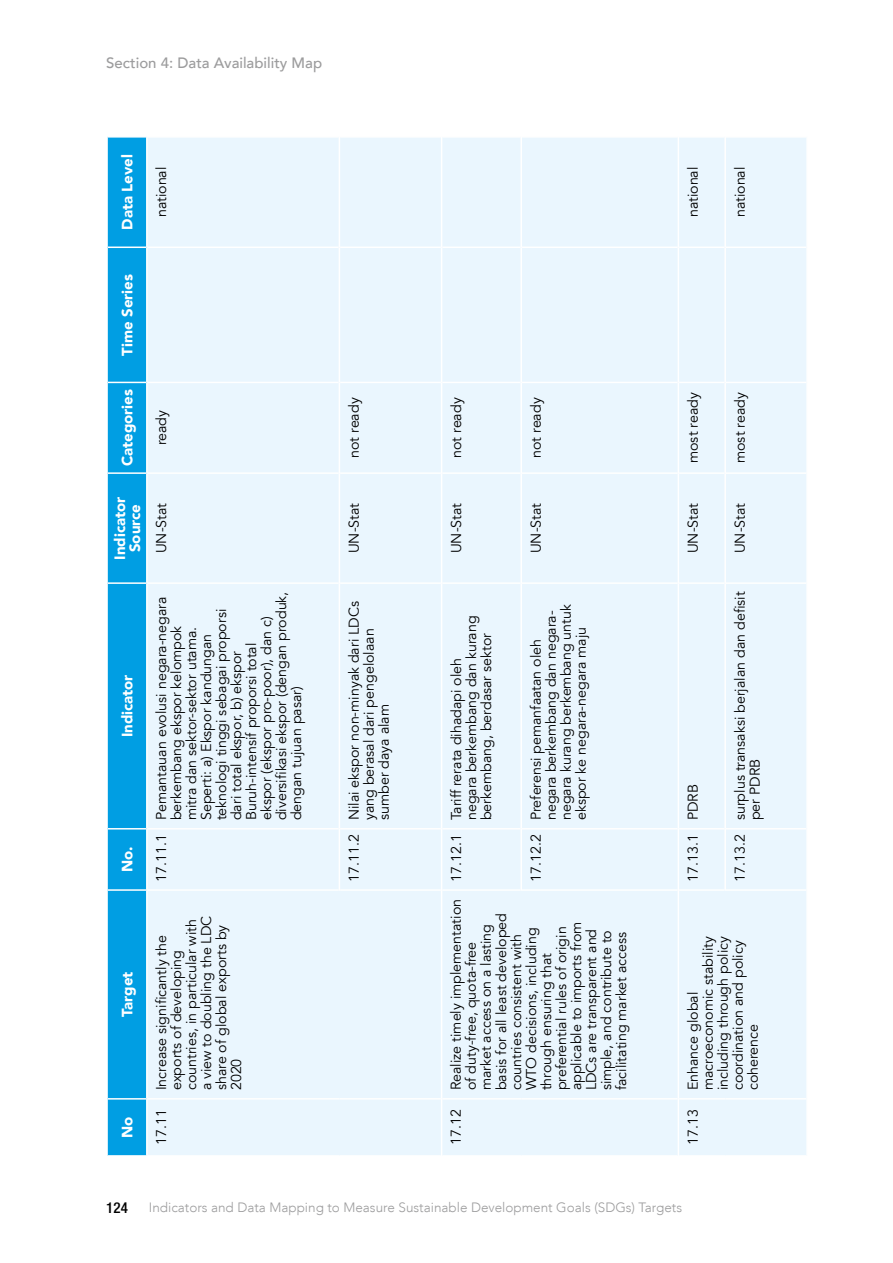
<style>
.page{position:relative;width:893px;height:1263px;background:#fff}
.page>*{position:absolute;margin:0;border:0;box-sizing:border-box;transform-origin:0 0}
.t1{font:900 15px/15px "Avenir LT";color:#fff;text-align:center}
.t2{font:500 15px "Avenir LT";color:#9c9c9d}
.t3{font:500 condensed 15px "Helvetica Neue LT Std";color:#000}
.t4{font:14.25px/15px "Avenir LT";color:#000}
.t5{font:300 13.5px "Avenir LT";color:#9c9c9d}
</style>
<div class="page">
<div style="left:108px;top:138px;width:38px;height:1017px;background:#009ee3"></div>
<div style="left:148px;top:138px;width:658px;height:1017px;background:#eaf6fe"></div>
<hr style="left:108px;top:1098px;width:38px;height:1px;background:#fff">
<hr style="left:108px;top:889px;width:38px;height:2px;background:#fff">
<hr style="left:108px;top:828px;width:38px;height:1px;background:#fff">
<hr style="left:108px;top:582px;width:38px;height:2px;background:#fff">
<hr style="left:108px;top:472px;width:38px;height:2px;background:#fff">
<hr style="left:108px;top:382px;width:38px;height:1px;background:#fff">
<hr style="left:108px;top:247px;width:38px;height:1px;background:#fff">
<hr style="left:148px;top:1098px;width:191px;height:1px;background:#fff">
<hr style="left:148px;top:889px;width:191px;height:2px;background:#fff">
<hr style="left:148px;top:828px;width:191px;height:1px;background:#fff">
<hr style="left:148px;top:582px;width:191px;height:2px;background:#fff">
<hr style="left:148px;top:472px;width:191px;height:2px;background:#fff">
<hr style="left:148px;top:382px;width:191px;height:1px;background:#fff">
<hr style="left:148px;top:247px;width:191px;height:1px;background:#fff">
<hr style="left:339px;top:1098px;width:102px;height:1px;background:#fff">
<hr style="left:339px;top:829px;width:1px;height:62px;background:#fff">
<hr style="left:340px;top:889px;width:101px;height:2px;background:#fff">
<hr style="left:339px;top:583px;width:1px;height:246px;background:#fff">
<hr style="left:340px;top:828px;width:101px;height:1px;background:#fff">
<hr style="left:339px;top:473px;width:1px;height:110px;background:#fff">
<hr style="left:340px;top:582px;width:101px;height:2px;background:#fff">
<hr style="left:339px;top:382px;width:1px;height:91px;background:#fff">
<hr style="left:340px;top:472px;width:101px;height:2px;background:#fff">
<hr style="left:339px;top:247px;width:1px;height:135px;background:#fff">
<hr style="left:340px;top:382px;width:101px;height:1px;background:#fff">
<hr style="left:339px;top:136px;width:1px;height:111px;background:#fff">
<hr style="left:340px;top:247px;width:101px;height:1px;background:#fff">
<hr style="left:441px;top:1099px;width:1px;height:58px;background:#fff">
<hr style="left:441px;top:890px;width:1px;height:209px;background:#fff">
<hr style="left:442px;top:1098px;width:79px;height:1px;background:#fff">
<hr style="left:441px;top:829px;width:1px;height:61px;background:#fff">
<hr style="left:442px;top:889px;width:78px;height:2px;background:#fff">
<hr style="left:441px;top:583px;width:1px;height:246px;background:#fff">
<hr style="left:442px;top:828px;width:78px;height:1px;background:#fff">
<hr style="left:441px;top:473px;width:1px;height:110px;background:#fff">
<hr style="left:442px;top:582px;width:78px;height:2px;background:#fff">
<hr style="left:441px;top:382px;width:1px;height:91px;background:#fff">
<hr style="left:442px;top:472px;width:78px;height:2px;background:#fff">
<hr style="left:441px;top:247px;width:1px;height:135px;background:#fff">
<hr style="left:442px;top:382px;width:78px;height:1px;background:#fff">
<hr style="left:441px;top:136px;width:1px;height:111px;background:#fff">
<hr style="left:442px;top:247px;width:78px;height:1px;background:#fff">
<hr style="left:521px;top:1098px;width:157px;height:1px;background:#fff">
<hr style="left:520px;top:829px;width:2px;height:62px;background:#fff">
<hr style="left:522px;top:889px;width:156px;height:2px;background:#fff">
<hr style="left:520px;top:583px;width:2px;height:246px;background:#fff">
<hr style="left:522px;top:828px;width:156px;height:1px;background:#fff">
<hr style="left:520px;top:473px;width:2px;height:110px;background:#fff">
<hr style="left:522px;top:582px;width:156px;height:2px;background:#fff">
<hr style="left:520px;top:382px;width:2px;height:91px;background:#fff">
<hr style="left:522px;top:472px;width:156px;height:2px;background:#fff">
<hr style="left:520px;top:247px;width:2px;height:135px;background:#fff">
<hr style="left:522px;top:382px;width:156px;height:1px;background:#fff">
<hr style="left:520px;top:136px;width:2px;height:111px;background:#fff">
<hr style="left:522px;top:247px;width:156px;height:1px;background:#fff">
<hr style="left:678px;top:1099px;width:1px;height:58px;background:#fff">
<hr style="left:678px;top:890px;width:1px;height:209px;background:#fff">
<hr style="left:679px;top:1098px;width:46px;height:1px;background:#fff">
<hr style="left:678px;top:829px;width:1px;height:61px;background:#fff">
<hr style="left:679px;top:889px;width:45px;height:2px;background:#fff">
<hr style="left:678px;top:583px;width:1px;height:246px;background:#fff">
<hr style="left:679px;top:828px;width:45px;height:1px;background:#fff">
<hr style="left:678px;top:473px;width:1px;height:110px;background:#fff">
<hr style="left:679px;top:582px;width:45px;height:2px;background:#fff">
<hr style="left:678px;top:382px;width:1px;height:91px;background:#fff">
<hr style="left:679px;top:472px;width:45px;height:2px;background:#fff">
<hr style="left:678px;top:247px;width:1px;height:135px;background:#fff">
<hr style="left:679px;top:382px;width:45px;height:1px;background:#fff">
<hr style="left:678px;top:136px;width:1px;height:111px;background:#fff">
<hr style="left:679px;top:247px;width:45px;height:1px;background:#fff">
<hr style="left:725px;top:1098px;width:81px;height:1px;background:#fff">
<hr style="left:724px;top:829px;width:2px;height:62px;background:#fff">
<hr style="left:726px;top:889px;width:80px;height:2px;background:#fff">
<hr style="left:724px;top:583px;width:2px;height:246px;background:#fff">
<hr style="left:726px;top:828px;width:80px;height:1px;background:#fff">
<hr style="left:724px;top:473px;width:2px;height:110px;background:#fff">
<hr style="left:726px;top:582px;width:80px;height:2px;background:#fff">
<hr style="left:724px;top:382px;width:2px;height:91px;background:#fff">
<hr style="left:726px;top:472px;width:80px;height:2px;background:#fff">
<hr style="left:724px;top:247px;width:2px;height:135px;background:#fff">
<hr style="left:726px;top:382px;width:80px;height:1px;background:#fff">
<hr style="left:724px;top:136px;width:2px;height:111px;background:#fff">
<hr style="left:726px;top:247px;width:80px;height:1px;background:#fff">
<p class="t2" style="left:106px;top:54px;width:217px">Section 4: Data Availability Map</p>
<p class="t1" style="left:120px;top:230px;width:77px;rotate:-90deg">Data Level</p>
<p class="t4" style="left:154px;top:217px;width:52px;rotate:-90deg">national</p>
<p class="t1" style="left:120px;top:356px;width:83px;rotate:-90deg">Time Series</p>
<p class="t1" style="left:120px;top:466px;width:79px;rotate:-90deg">Categories</p>
<p class="t1" style="left:112px;top:560px;width:65px;rotate:-90deg">Indicator<br>Source</p>
<p class="t1" style="left:120px;top:737px;width:65px;rotate:-90deg">Indicator</p>
<p class="t1" style="left:120px;top:872px;width:27px;rotate:-90deg">No.</p>
<p class="t1" style="left:120px;top:1017px;width:47px;rotate:-90deg">Target</p>
<p class="t1" style="left:120px;top:1138px;width:23px;rotate:-90deg">No</p>
<p class="t4" style="left:154px;top:445px;width:37px;rotate:-90deg">ready</p>
<p class="t4" style="left:154px;top:553px;width:52px;rotate:-90deg">UN-Stat</p>
<p class="t4" style="left:154px;top:820px;width:230px;text-indent:-61px;rotate:-90deg">17.11.1 Pemantauan evolusi negara-negara berkembang ekspor kelompok mitra dan sektor-sektor utama.<br>Seperti: a) Ekspor kandungan teknologi tinggi sebagai proporsi dari total ekspor, b) ekspor<br>Buruh-intensif proporsi total<br>ekspor (ekspor pro-poor), dan c) diversifikasi ekspor (dengan produk, dengan tujuan pasar)</p>
<p class="t4" style="left:154px;top:1090px;width:176px;rotate:-90deg">Increase significantly the exports of developing countries, in particular with a view to doubling the LDC share of global exports by<br>2020</p>
<p class="t4" style="left:154px;top:1145px;width:37px;rotate:-90deg">17.11</p>
<p class="t4" style="left:347px;top:458px;width:62px;rotate:-90deg">not ready</p>
<p class="t4" style="left:347px;top:553px;width:52px;rotate:-90deg">UN-Stat</p>
<p class="t4" style="left:347px;top:820px;width:221px;text-indent:-61px;rotate:-90deg">17.11.2 Nilai ekspor non-minyak dari LDCs yang berasal dari pengelolaan sumber daya alam</p>
<p class="t4" style="left:686px;top:217px;width:52px;rotate:-90deg">national</p>
<p class="t4" style="left:733px;top:217px;width:52px;rotate:-90deg">national</p>
<p class="t4" style="left:449px;top:458px;width:62px;rotate:-90deg">not ready</p>
<p class="t4" style="left:449px;top:553px;width:52px;rotate:-90deg">UN-Stat</p>
<p class="t4" style="left:449px;top:820px;width:206px;text-indent:-61px;rotate:-90deg">17.12.1 Tariff rerata dihadapi oleh negara berkembang dan kurang berkembang, berdasar sektor</p>
<p class="t4" style="left:529px;top:458px;width:62px;rotate:-90deg">not ready</p>
<p class="t4" style="left:529px;top:553px;width:52px;rotate:-90deg">UN-Stat</p>
<p class="t4" style="left:529px;top:820px;width:217px;text-indent:-61px;rotate:-90deg">17.12.2 Preferensi pemanfaatan oleh negara berkembang dan negara&shy;negara kurang berkembang untuk ekspor ke negara-negara maju</p>
<p class="t4" style="left:449px;top:1090px;width:193px;rotate:-90deg">Realize timely implementation of duty-free, quota-free market access on a lasting basis for all least developed countries consistent with<br>WTO decisions, including through ensuring that preferential rules of origin applicable to imports from<br>LDCs are transparent and simple, and contribute to facilitating market access</p>
<p class="t4" style="left:449px;top:1145px;width:37px;rotate:-90deg">17.12</p>
<p class="t4" style="left:686px;top:463px;width:72px;rotate:-90deg">most ready</p>
<p class="t4" style="left:686px;top:553px;width:52px;rotate:-90deg">UN-Stat</p>
<p class="t4" style="left:686px;top:881px;width:99px;rotate:-90deg">17.13.1 PDRB</p>
<p class="t4" style="left:733px;top:463px;width:72px;rotate:-90deg">most ready</p>
<p class="t4" style="left:733px;top:553px;width:52px;rotate:-90deg">UN-Stat</p>
<p class="t4" style="left:733px;top:820px;width:230px;text-indent:-61px;rotate:-90deg">17.13.2 surplus transaksi berjalan dan defisit per PDRB</p>
<p class="t4" style="left:686px;top:1090px;width:156px;rotate:-90deg">Enhance global macroeconomic stability including through policy coordination and policy coherence</p>
<p class="t4" style="left:686px;top:1145px;width:37px;rotate:-90deg">17.13</p>
<p class="t3" style="left:106px;top:1199px;width:23px">124</p>
<p class="t5" style="left:149px;top:1200px;width:535px">Indicators and Data Mapping to Measure Sustainable Development Goals (SDGs) Targets</p>
</div>
